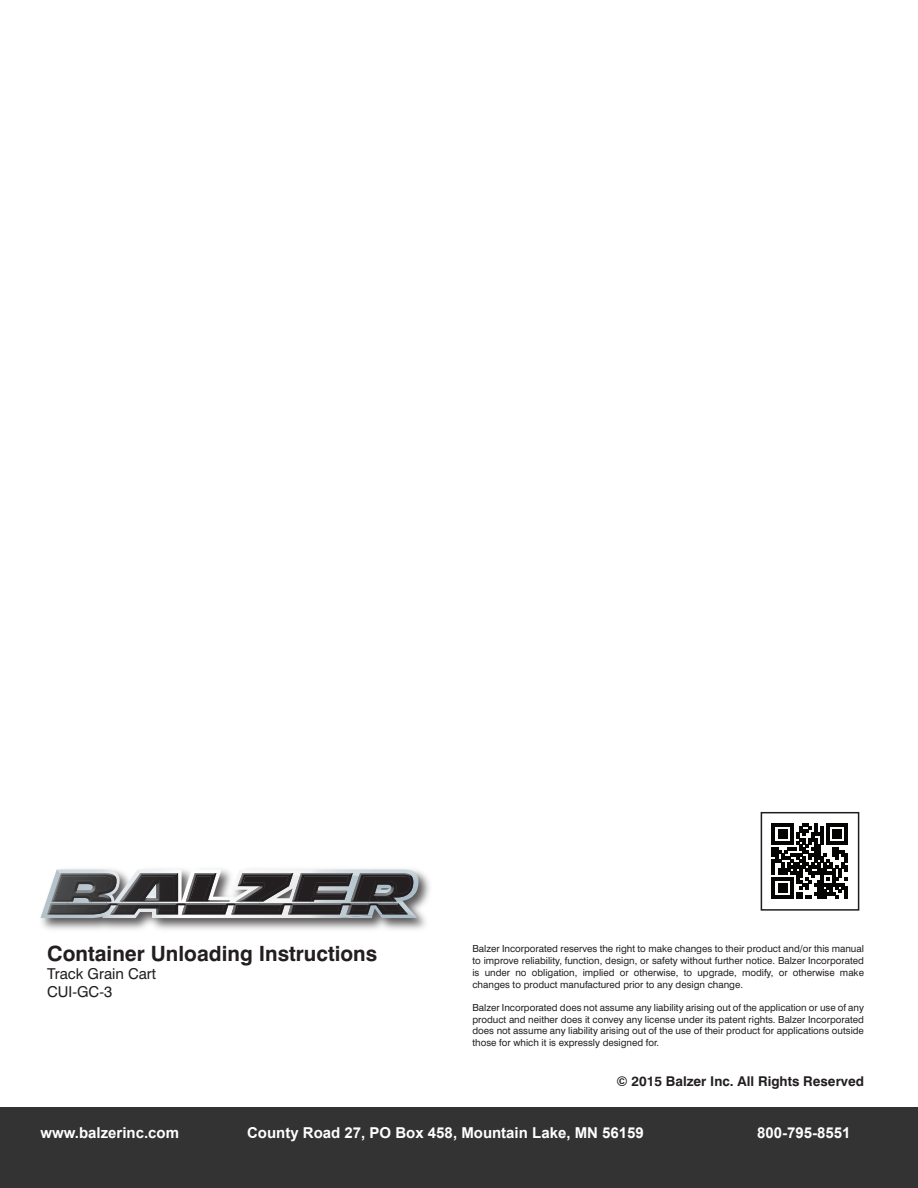
<style>
.page{position:relative;width:918px;height:1188px;background:#fff}
.page>*{position:absolute;margin:0;border:0;box-sizing:border-box;transform-origin:0 0}
.t1{font:700 21px "Swiss 721 BT";color:#231f20}
.t2{font:700 15px "Arial";color:#fff}
.t3{font:15px/18px "Swiss 721 BT";color:#231f20}
.t4{font:700 13.5px "Swiss 721 BT";color:#231f20}
.t5{font:9.75px/11.7px "Swiss 721 BT";color:#231f20;text-align:justify}
</style>
<div class="page">
<div style="left:0;top:1107px;width:918px;height:81px;background:#323332"></div>
<img style="left:41px;top:871px;width:389px;height:59px">
<img style="left:40px;top:869px;width:379px;height:49px">
<img style="left:106px;top:883px;width:244px;height:20px">
<img style="left:67px;top:902px;width:25px;height:1px">
<img style="left:47px;top:903px;width:359px;height:11px">
<img style="left:65px;top:903px;width:26px;height:6px">
<img style="left:353px;top:873px;width:60px;height:29px">
<img style="left:236px;top:873px;width:117px;height:29px">
<img style="left:243px;top:877px;width:46px;height:25px">
<img style="left:186px;top:873px;width:44px;height:29px">
<img style="left:120px;top:873px;width:58px;height:29px">
<img style="left:142px;top:877px;width:32px;height:1px">
<img style="left:137px;top:880px;width:23px;height:22px">
<img style="left:51px;top:873px;width:66px;height:29px">
<img style="left:62px;top:877px;width:50px;height:25px">
<img style="left:68px;top:894px;width:24px;height:8px">
<div style="left:761px;top:812px;width:98px;height:99px;border:2px solid #201d1e"></div>
<svg style="left:772px;top:823px;width:76px;height:76px"></svg>
<h1 class="t1" style="left:47px;top:941px;width:331px">Container Unloading Instructions</h1>
<h2 class="t3" style="left:47px;top:965px;width:110px">Track Grain Cart<br>CUI-GC-3</h2>
<p class="t5" style="left:472px;top:943px;width:393px">Balzer Incorporated reserves the right to make changes to their product and/or this manual to improve reliability, function, design, or safety without further notice. Balzer Incorporated is under no obligation, implied or otherwise, to upgrade, modify, or otherwise make changes to product manufactured prior to any design change.</p>
<p class="t5" style="left:472px;top:1002px;width:393px">Balzer Incorporated does not assume any liability arising out of the application or use of any product and neither does it convey any license under its patent rights. Balzer Incorporated does not assume any liability arising out of the use of their product for applications outside those for which it is expressly designed for.</p>
<h3 class="t4" style="left:616px;top:1073px;width:249px">© 2015 Balzer Inc. All Rights Reserved</h3>
<h2 class="t2" style="left:40px;top:1123px;width:140px">www.balzerinc.com</h2>
<h2 class="t2" style="left:247px;top:1123px;width:398px">County Road 27, PO Box 458, Mountain Lake, MN 56159</h2>
<h2 class="t2" style="left:757px;top:1123px;width:95px">800-795-8551</h2>
</div>
